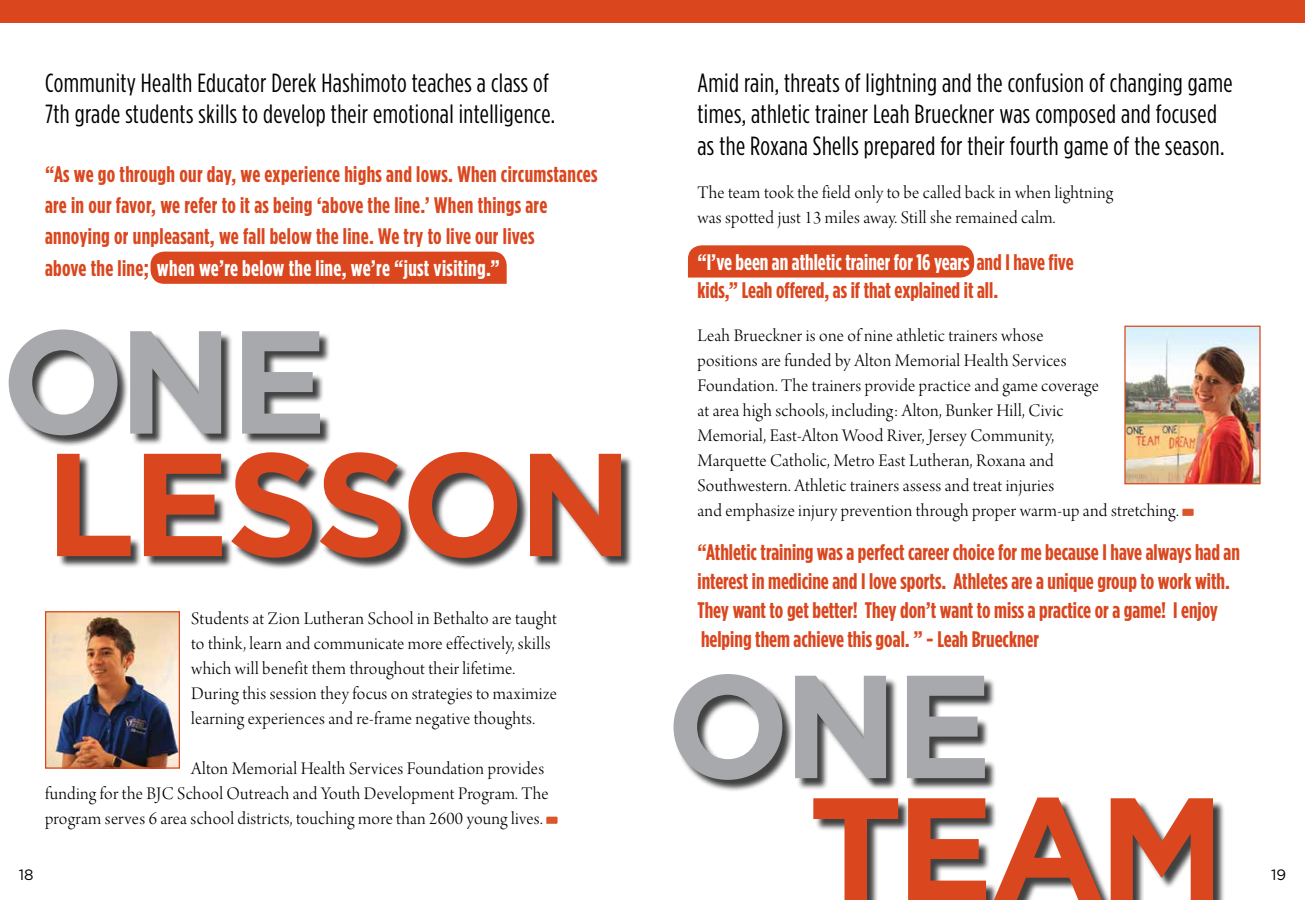
<style>
.page{position:relative;width:1305px;height:900px;background:#fff}
.page>*{position:absolute;margin:0;border:0;box-sizing:border-box;transform-origin:0 0}
.t1{font:700 146.25px "Gotham";letter-spacing:-.045em;color:#da471f}
.t2{font:700 146.25px "Gotham";letter-spacing:-.04em;color:#a7a9ac}
.t3{font:26.25px/31.5px "Gotham Condensed";letter-spacing:.015em;color:#000}
.t4{font:700 22.5px/28.8px "Gotham Condensed";color:#da471f}
.t5{font:18.75px/25px "Arno Pro Light Display";letter-spacing:.015em;color:#000}
.t6{font:15px "Gotham";color:#000}
.s1{color:#fff}
</style>
<div class="page">
<div style="left:0;top:0;width:652px;height:22px;background:#da471f"></div>
<div style="left:150px;top:252px;width:357px;height:32px;background:#da471f"></div>
<div style="left:10px;top:331px;width:623px;height:239px;background:#000;opacity:.75"></div>
<svg style="left:688px;top:245px;width:286px;height:33px;background:#db4d26"></svg>
<svg style="left:1182px;top:509px;width:12px;height:7px"></svg>
<div style="left:675px;top:675px;width:550px;height:225px;background:#000;opacity:.75"></div>
<img style="left:1126px;top:328px;width:133px;height:154px">
<div style="left:1124px;top:326px;width:137px;height:158px;border:1px solid #da471f"></div>
<div style="left:652px;top:0;width:653px;height:22px;background:#da471f"></div>
<svg style="left:546px;top:817px;width:12px;height:7px"></svg>
<img style="left:47px;top:613px;width:131px;height:154px">
<div style="left:45px;top:611px;width:135px;height:158px;border:1px solid #da471f"></div>
<h2 class="t3" style="left:45px;top:66px;width:512px">Community Health Educator Derek Hashimoto teaches a class of<br>7th grade students skills to develop their emotional intelligence.</h2>
<h2 class="t3" style="left:698px;top:66px;width:537px">Amid rain, threats of lightning and the confusion of changing game times, athletic trainer Leah Brueckner was composed and focused as the Roxana Shells prepared for their fourth game of the season.</h2>
<p class="t5" style="left:698px;top:182px;width:417px">The team took the field only to be called back in when lightning was spotted just 13 miles away. Still she remained calm.</p>
<p class="t4" style="left:698px;top:247px;width:378px"><span class="s1">“I’ve been an athletic trainer for 16 years</span> and I have five kids,” Leah offered, as if that explained it all.</p>
<p class="t5" style="left:698px;top:324px;width:483px">Leah Brueckner is one of nine athletic trainers whose<br>positions are funded by Alton Memorial Health Services<br>Foundation. The trainers provide practice and game coverage<br>at area high schools, including: Alton, Bunker Hill, Civic<br>Memorial, East-Alton Wood River, Jersey Community,<br>Marquette Catholic, Metro East Lutheran, Roxana and<br>Southwestern. Athletic trainers assess and treat injuries<br>and emphasize injury prevention through proper warm-up and stretching.</p>
<p class="t4" style="left:45px;top:158px;width:554px;line-height:31.2px">“As we go through our day, we experience highs and lows. When circumstances are in our favor, we refer to it as being ‘above the line.’ When things are annoying or unpleasant, we fall below the line. We try to live our lives<br>above the line; <span class="s1">when we’re below the line, we’re “just visiting.”</span></p>
<h1 class="t2" style="left:1px;top:297px;width:328px">ONE</h1>
<h1 class="t1" style="left:45px;top:420px;width:590px">LESSON</h1>
<p class="t4" style="left:698px;top:538px;width:544px">“Athletic training was a perfect career choice for me because I have always had an interest in medicine and I love sports. Athletes are a unique group to work with.<br>They want to get better! They don’t want to miss a practice or a game! I enjoy helping them achieve this goal. ” - Leah Brueckner</p>
<p class="t5" style="left:191px;top:607px;width:367px">Students at Zion Lutheran School in Bethalto are taught to think, learn and communicate more effectively, skills which will benefit them throughout their lifetime.<br>During this session they focus on strategies to maximize learning experiences and re-frame negative thoughts.</p>
<p class="t5" style="left:45px;top:757px;width:505px;text-indent:146px">Alton Memorial Health Services Foundation provides funding for the BJC School Outreach and Youth Development Program. The program serves 6 area school districts, touching more than 2600 young lives.</p>
<h1 class="t2" style="left:666px;top:642px;width:328px">ONE</h1>
<h1 class="t1" style="left:808px;top:764px;width:418px">TEAM</h1>
<p class="t6" style="left:19px;top:867px;width:16px">18</p>
<p class="t6" style="left:1271px;top:867px;width:17px">19</p>
</div>
